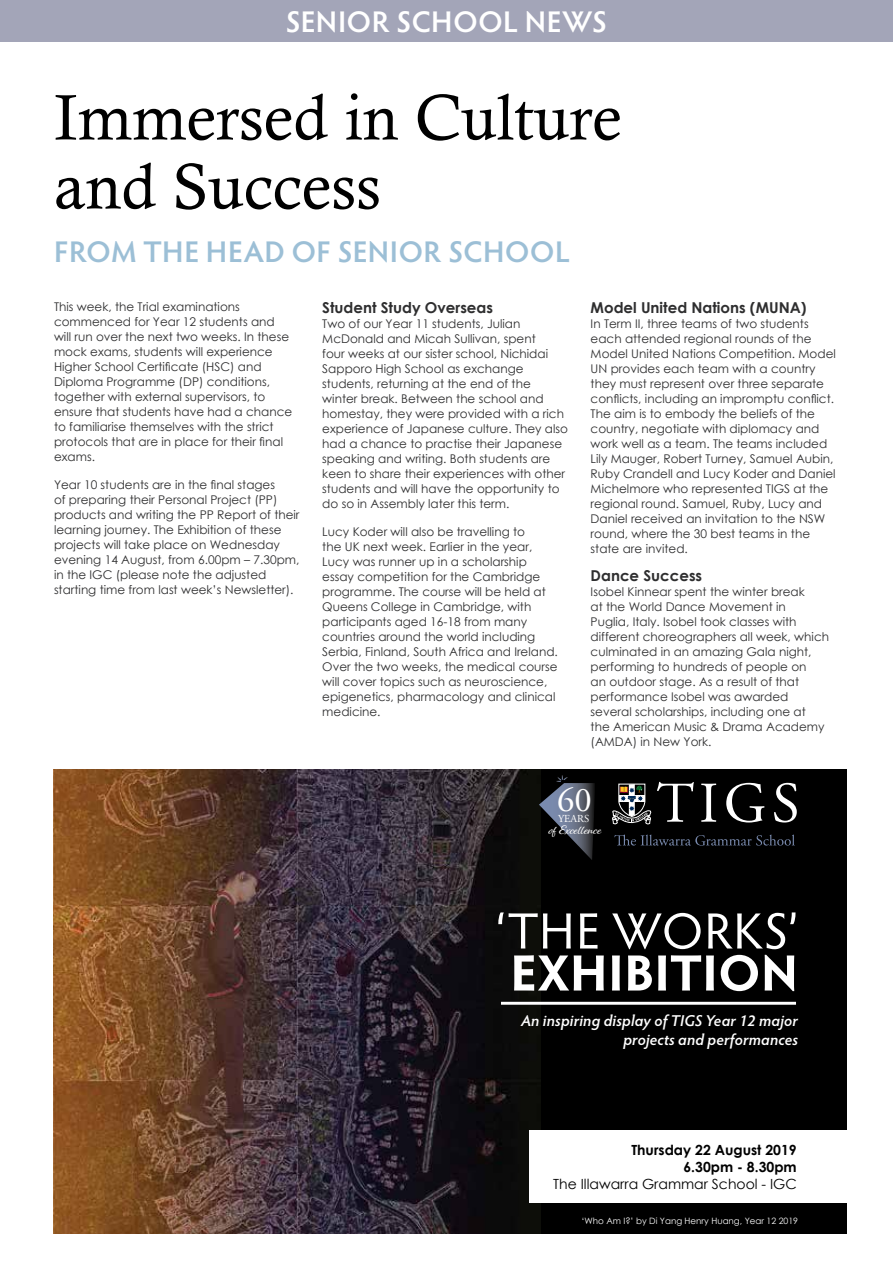
<style>
.page{position:relative;width:893px;height:1263px;background:#fff}
.page>*{position:absolute;margin:0;border:0;box-sizing:border-box;transform-origin:0 0}
.t1{font:64.5px/69px "Calisto";color:#000}
.t2{font:51.15px "Hypatia Sans Pro";letter-spacing:.02em;color:#fff}
.t3{font:700 51.15px "Hypatia Sans Pro";letter-spacing:.015em;color:#fff}
.t4{font:34.65px "Adobe Garamond Pro";color:#fff}
.t5{font:600 30px "Hypatia Sans Pro";letter-spacing:.02em;color:#9cbfd6}
.t6{font:600 30px "Hypatia Sans Pro";letter-spacing:.02em;color:#fff}
.t7{font:italic 600 15.75px/18.3px "Hypatia Sans Pro";letter-spacing:.01em;color:#fff;text-align:right}
.t8{font:700 15px "Century Gothic";color:#2e2e2f}
.t9{font:700 13.95px/16.8px "Century Gothic";color:#000;text-align:right}
.t10{font:13.95px "Century Gothic";color:#000}
.t11{font:12.9px "Alisha";color:#fff}
.t12{font:12px/15px "Century Gothic";color:#2e2e2f}
.t13{font:10.65px "Adobe Garamond Pro";color:#fff}
.t14{font:8.7px "Century Gothic";color:#fff}
</style>
<div class="page">
<div style="left:0;top:0;width:893px;height:42px;background:#a3a5b8"></div>
<div style="left:53px;top:770px;width:793px;height:464px;background:#000"></div>
<img style="left:53px;top:770px;width:487px;height:464px">
<div style="left:529px;top:1131px;width:317px;height:72px;background:#fff"></div>
<svg style="left:539px;top:775px;width:56px;height:85px"></svg>
<svg style="left:701px;top:783px;width:15px;height:39px"></svg>
<svg style="left:726px;top:783px;width:39px;height:39px"></svg>
<svg style="left:774px;top:783px;width:23px;height:39px"></svg>
<svg style="left:612px;top:782px;width:82px;height:43px"></svg>
<svg style="left:614px;top:834px;width:181px;height:12px"></svg>
<hr style="left:501px;top:1002px;width:295px;height:3px;background:#fff">
<h3 class="t6" style="left:286px;top:1px;width:323px">SENIOR SCHOOL NEWS</h3>
<h1 class="t1" style="left:54px;top:82px;width:569px">Immersed in Culture and Success</h1>
<h3 class="t5" style="left:54px;top:230px;width:517px">FROM THE HEAD OF SENIOR SCHOOL</h3>
<p class="t12" style="left:54px;top:299px;width:240px">This week, the Trial examinations commenced for Year 12 students and will run over the next two weeks. In these mock exams, students will experience Higher School Certificate (HSC) and Diploma Programme (DP) conditions, together with external supervisors, to ensure that students have had a chance to familiarise themselves with the strict protocols that are in place for their final exams.</p>
<p class="t12" style="left:54px;top:477px;width:247px">Year 10 students are in the final stages<br>of preparing their Personal Project (PP) products and writing the PP Report of their learning journey. The Exhibition of these projects will take place on Wednesday evening 14 August, from 6.00pm – 7.30pm, in the IGC (please note the adjusted starting time from last week’s Newsletter).</p>
<p class="t8" style="left:322px;top:296px;width:172px">Student Study Overseas</p>
<p class="t12" style="left:322px;top:316px;width:247px">Two of our Year 11 students, Julian McDonald and Micah Sullivan, spent<br>four weeks at our sister school, Nichidai Sapporo High School as exchange students, returning at the end of the winter break. Between the school and homestay, they were provided with a rich experience of Japanese culture. They also had a chance to practise their Japanese speaking and writing. Both students are keen to share their experiences with other students and will have the opportunity to do so in Assembly later this term.</p>
<p class="t12" style="left:322px;top:524px;width:237px">Lucy Koder will also be travelling to<br>the UK next week. Earlier in the year, Lucy was runner up in a scholarship essay competition for the Cambridge programme. The course will be held at Queens College in Cambridge, with participants aged 16-18 from many countries around the world including Serbia, Finland, South Africa and Ireland.<br>Over the two weeks, the medical course will cover topics such as neuroscience, epigenetics, pharmacology and clinical medicine.</p>
<p class="t8" style="left:591px;top:296px;width:217px">Model United Nations (MUNA)</p>
<p class="t12" style="left:591px;top:316px;width:247px">In Term II, three teams of two students each attended regional rounds of the Model United Nations Competition. Model UN provides each team with a country they must represent over three separate conflicts, including an impromptu conflict.<br>The aim is to embody the beliefs of the country, negotiate with diplomacy and work well as a team. The teams included Lily Mauger, Robert Turney, Samuel Aubin, Ruby Crandell and Lucy Koder and Daniel Michelmore who represented TIGS at the regional round. Samuel, Ruby, Lucy and Daniel received an invitation to the NSW round, where the 30 best teams in the state are invited.</p>
<p class="t8" style="left:591px;top:564px;width:113px">Dance Success</p>
<p class="t12" style="left:591px;top:584px;width:240px">Isobel Kinnear spent the winter break<br>at the World Dance Movement in<br>Puglia, Italy. Isobel took classes with different choreographers all week, which culminated in an amazing Gala night, performing to hundreds of people on<br>an outdoor stage. As a result of that performance Isobel was awarded several scholarships, including one at<br>the American Music &amp; Drama Academy (AMDA) in New York.</p>
<h3 class="t4" style="left:557px;top:779px;width:36px">60</h3>
<p class="t11" style="left:549px;top:822px;width:54px">of Excellence</p>
<p class="t13" style="left:558px;top:812px;width:33px">YEARS</p>
<h2 class="t2" style="left:496px;top:897px;width:304px">‘THE WORKS’</h2>
<h2 class="t3" style="left:510px;top:937px;width:289px">EXHIBITION</h2>
<h3 class="t7" style="left:521px;top:1011px;width:278px">An inspiring display of TIGS Year 12 major projects and performances</h3>
<p class="t9" style="left:631px;top:1141px;width:167px">Thursday 22 August 2019<br>6.30pm - 8.30pm</p>
<p class="t10" style="left:553px;top:1174px;width:245px">The Illawarra Grammar School - IGC</p>
<p class="t14" style="left:581px;top:1214px;width:218px">‘Who Am I?’ by Di Yang Henry Huang, Year 12 2019</p>
</div>
